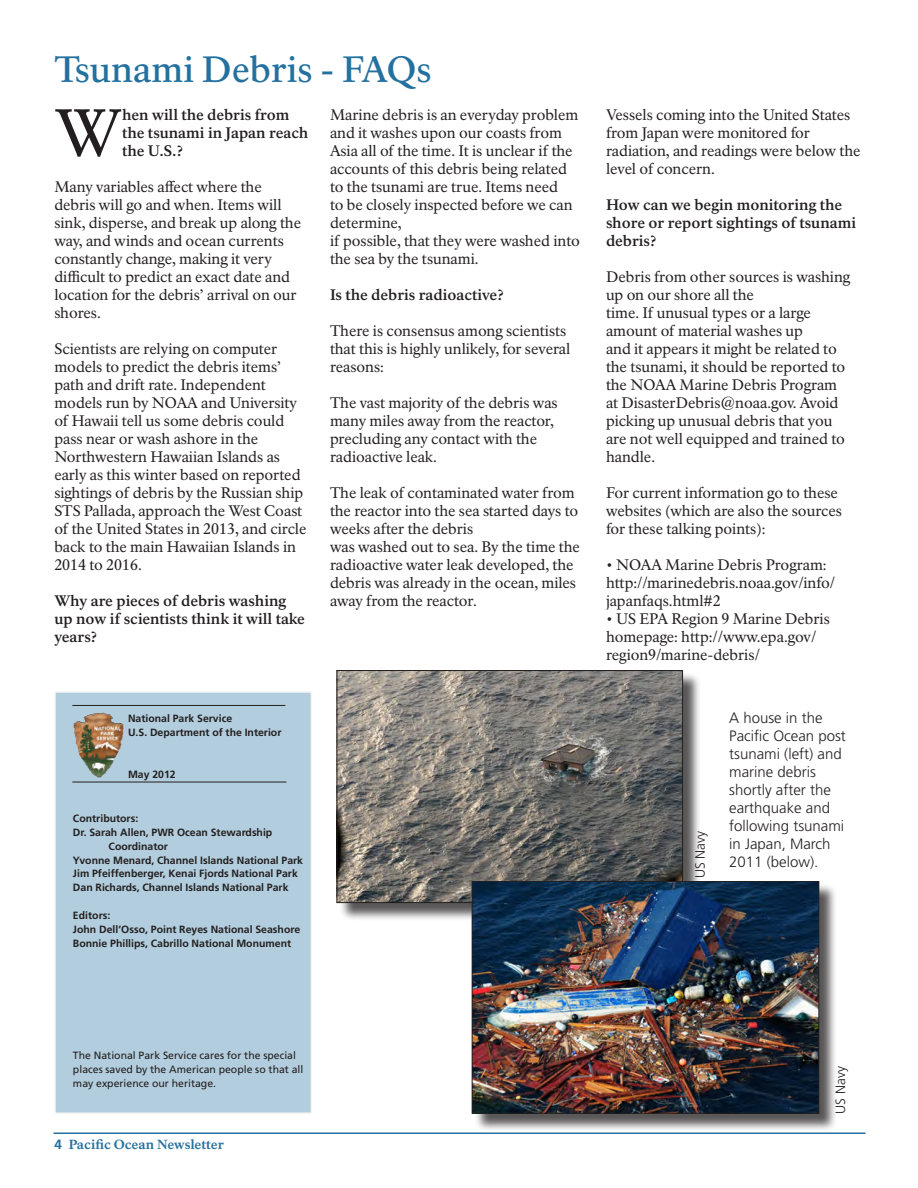
<style>
.page{position:relative;width:918px;height:1188px;background:#fff}
.page>*{position:absolute;margin:0;border:0;box-sizing:border-box;transform-origin:0 0}
.t1{font:65.7px "NPS Rawlinson OT";color:#231f20}
.Text-head_A{font:500 36px "NPS Rawlinson OT Old";color:#24719f}
.t2{font:15px/18px "NPS Rawlinson OT";letter-spacing:-.005em;color:#231f20}
.t3{font:700 15px/18px "NPS Rawlinson OT";letter-spacing:-.005em;color:#231f20}
.t4{font:300 15px/18px "Frutiger";color:#231f20}
.t5{font:300 13.5px "Frutiger";color:#231f20}
.t6{font:800 13.05px "NPS Rawlinson OT Old";letter-spacing:-.01em;color:#28729f}
.Box-text__left_and_r{font:700 10.5px/14px "Frutiger";color:#231f20}
.Box-text__left_and_r-2{font:10.5px/14px "Frutiger";color:#231f20}
.Box-text-bold__left{font:700 10.5px "Frutiger";color:#231f20}
.s1{font-family:"Frutiger";font-weight:700;font-size:13.5px}
</style>
<div class="page">
<div style="left:339px;top:673px;width:362px;height:249px;background:#231f20;opacity:.75"></div>
<img style="left:339px;top:672px;width:342px;height:229px">
<div style="left:337px;top:670px;width:346px;height:233px;border:1px solid #231f20"></div>
<hr style="left:54px;top:1132px;width:812px;height:2px;background:#24719f">
<div style="left:54px;top:691px;width:258px;height:423px;background:#b2cddd;border:2px solid #e6e7e9"></div>
<hr style="left:72px;top:705px;width:213px;height:1px;background:#231f20">
<hr style="left:72px;top:782px;width:214px;height:1px;background:#231f20">
<img style="left:74px;top:713px;width:35px;height:65px">
<div style="left:474px;top:884px;width:364px;height:248px;background:#231f20;opacity:.75"></div>
<img style="left:474px;top:883px;width:343px;height:228px">
<div style="left:472px;top:881px;width:347px;height:232px;border:1px solid #231f20"></div>
<p class="Text-head_A" style="left:54px;top:47px;width:379px">Tsunami Debris - FAQs</p>
<p class="t1" style="left:54px;top:93px;width:69px">W</p>
<p class="t3" style="left:122px;top:106px;width:188px">hen will the debris from the tsunami in Japan reach the U.S.?</p>
<p class="t2" style="left:54px;top:178px;width:248px">Many variables affect where the debris will go and when. Items will sink, disperse, and break up along the way, and winds and ocean currents constantly change, making it very difficult to predict an exact date and location for the debris’ arrival on our shores.</p>
<p class="t2" style="left:54px;top:340px;width:254px">Scientists are relying on computer models to predict the debris items’ path and drift rate. Independent models run by NOAA and University of Hawaii tell us some debris could pass near or wash ashore in the Northwestern Hawaiian Islands as early as this winter based on reported sightings of debris by the Russian ship STS Pallada, approach the West Coast of the United States in 2013, and circle back to the main Hawaiian Islands in 2014 to 2016.</p>
<p class="t3" style="left:54px;top:592px;width:252px">Why are pieces of debris washing up now if scientists think it will take years?</p>
<p class="t2" style="left:330px;top:106px;width:250px">Marine debris is an everyday problem and it washes upon our coasts from<br>Asia all of the time. It is unclear if the accounts of this debris being related to the tsunami are true. Items need<br>to be closely inspected before we can determine,</p>
<p class="t2" style="left:330px;top:232px;width:251px">if possible, that they were washed into the sea by the tsunami.</p>
<p class="t3" style="left:330px;top:286px;width:175px">Is the debris radioactive?</p>
<p class="t2" style="left:330px;top:322px;width:242px">There is consensus among scientists that this is highly unlikely, for several reasons:</p>
<p class="t2" style="left:330px;top:394px;width:229px">The vast majority of the debris was many miles away from the reactor, precluding any contact with the radioactive leak.</p>
<p class="t2" style="left:330px;top:484px;width:250px">The leak of contaminated water from the reactor into the sea started days to weeks after the debris</p>
<p class="t2" style="left:330px;top:538px;width:252px">was washed out to sea. By the time the radioactive water leak developed, the debris was already in the ocean, miles away from the reactor.</p>
<p class="Box-text-bold__left" style="left:128px;top:712px;width:106px">National Park Service</p>
<p class="Box-text-bold__left" style="left:128px;top:726px;width:155px">U.S. Department of the Interior</p>
<p class="Box-text-bold__left" style="left:128px;top:768px;width:49px">May 2012</p>
<p class="Box-text__left_and_r" style="left:73px;top:811px;width:67px">Contributors:</p>
<p class="Box-text__left_and_r" style="left:109px;top:825px;width:165px;text-indent:-36px">Dr. Sarah Allen, PWR Ocean Stewardship<br>Coordinator</p>
<p class="Box-text__left_and_r" style="left:73px;top:853px;width:232px">Yvonne Menard, Channel Islands National Park</p>
<p class="Box-text__left_and_r" style="left:73px;top:867px;width:226px">Jim Pfeiffenberger, Kenai Fjords National Park</p>
<p class="Box-text__left_and_r" style="left:73px;top:881px;width:217px">Dan Richards, Channel Islands National Park</p>
<p class="Box-text__left_and_r" style="left:73px;top:909px;width:39px">Editors:</p>
<p class="Box-text__left_and_r" style="left:73px;top:923px;width:229px">John Dell’Osso, Point Reyes National Seashore</p>
<p class="Box-text__left_and_r" style="left:73px;top:937px;width:220px">Bonnie Phillips, Cabrillo National Monument</p>
<p class="t2" style="left:606px;top:106px;width:256px">Vessels coming into the United States from Japan were monitored for radiation, and readings were below the level of concern.</p>
<p class="t3" style="left:606px;top:196px;width:252px">How can we begin monitoring the shore or report sightings of tsunami debris?</p>
<p class="t2" style="left:606px;top:268px;width:246px">Debris from other sources is washing up on our shore all the</p>
<p class="t2" style="left:606px;top:304px;width:206px">time. If unusual types or a large amount of material washes up</p>
<p class="t2" style="left:606px;top:340px;width:241px">and it appears it might be related to the tsunami, it should be reported to the NOAA Marine Debris Program at DisasterDebris@noaa.gov. Avoid picking up unusual debris that you are not well equipped and trained to handle.</p>
<p class="t2" style="left:606px;top:484px;width:238px">For current information go to these websites (which are also the sources for these talking points):</p>
<p class="t2" style="left:606px;top:556px;width:231px">• NOAA Marine Debris Program: http://marinedebris.noaa.gov/info/ japanfaqs.html#2</p>
<p class="t2" style="left:606px;top:610px;width:225px">• US EPA Region 9 Marine Debris homepage: http://www.epa.gov/ region9/marine-debris/</p>
<p class="t5" style="left:693px;top:878px;width:49px;rotate:-90deg">US Navy</p>
<p class="t4" style="left:729px;top:709px;width:118px">A house in the<br>Pacific Ocean post tsunami (left) and marine debris shortly after the earthquake and following tsunami in Japan, March<br>2011 (below).</p>
<p class="Box-text__left_and_r-2" style="left:73px;top:1048px;width:232px">The National Park Service cares for the special places saved by the American people so that all may experience our heritage.</p>
<p class="t6" style="left:54px;top:1136px;width:171px"><span class="s1">4</span> Pacific Ocean Newsletter</p>
<p class="t5" style="left:833px;top:1114px;width:49px;rotate:-90deg">US Navy</p>
</div>
